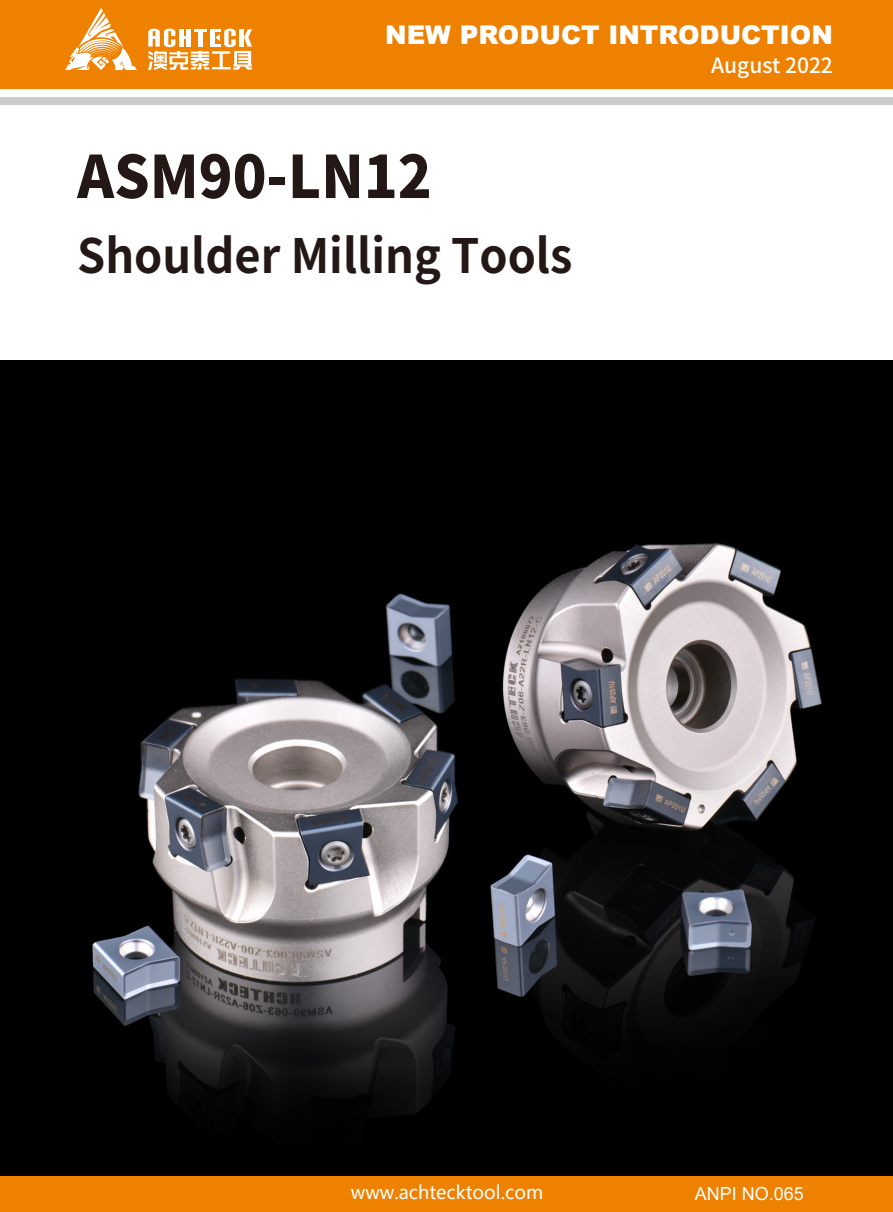
<style>
.page{position:relative;width:893px;height:1212px;background:#fff}
.page>*{position:absolute;margin:0;border:0;box-sizing:border-box;transform-origin:0 0}
.t1{font:800 58.5px "Source Han Sans CN";color:#231815;scale:.95 1}
.t2{font:700 47.4px "Source Han Sans CN";color:#231815;scale:.95 1}
.t3{font:900 25.8px "Arial";color:#fff}
.t4{font:500 21px "Source Han Sans CN";color:#fff}
.t5{font:18.3px "Microsoft Ya Hei";color:#fff}
.t6{font:18px "Arial";color:#fff}
</style>
<div class="page">
<div style="left:0;top:97px;width:893px;height:8px;background:#cbcccc"></div>
<div style="left:0;top:1175px;width:893px;height:37px;background:#ee8100"></div>
<div style="left:0;top:0;width:893px;height:89px;background:#ee8100"></div>
<svg style="left:148px;top:29px;width:104px;height:41px"></svg>
<svg style="left:65px;top:8px;width:72px;height:62px"></svg>
<img style="left:0;top:360px;width:893px;height:815px">
<p class="t3" style="left:385px;top:16px;width:449px">NEW PRODUCT INTRODUCTION</p>
<p class="t4" style="left:711px;top:53px;width:123px">August 2022</p>
<h1 class="t1" style="left:77px;top:144px;width:375px">ASM90-LN12</h1>
<h2 class="t2" style="left:77px;top:229px;width:523px">Shoulder Milling Tools</h2>
<p class="t5" style="left:351px;top:1180px;width:194px">www.achtecktool.com</p>
<p class="t6" style="left:695px;top:1181px;width:111px">ANPI NO.065</p>
</div>
